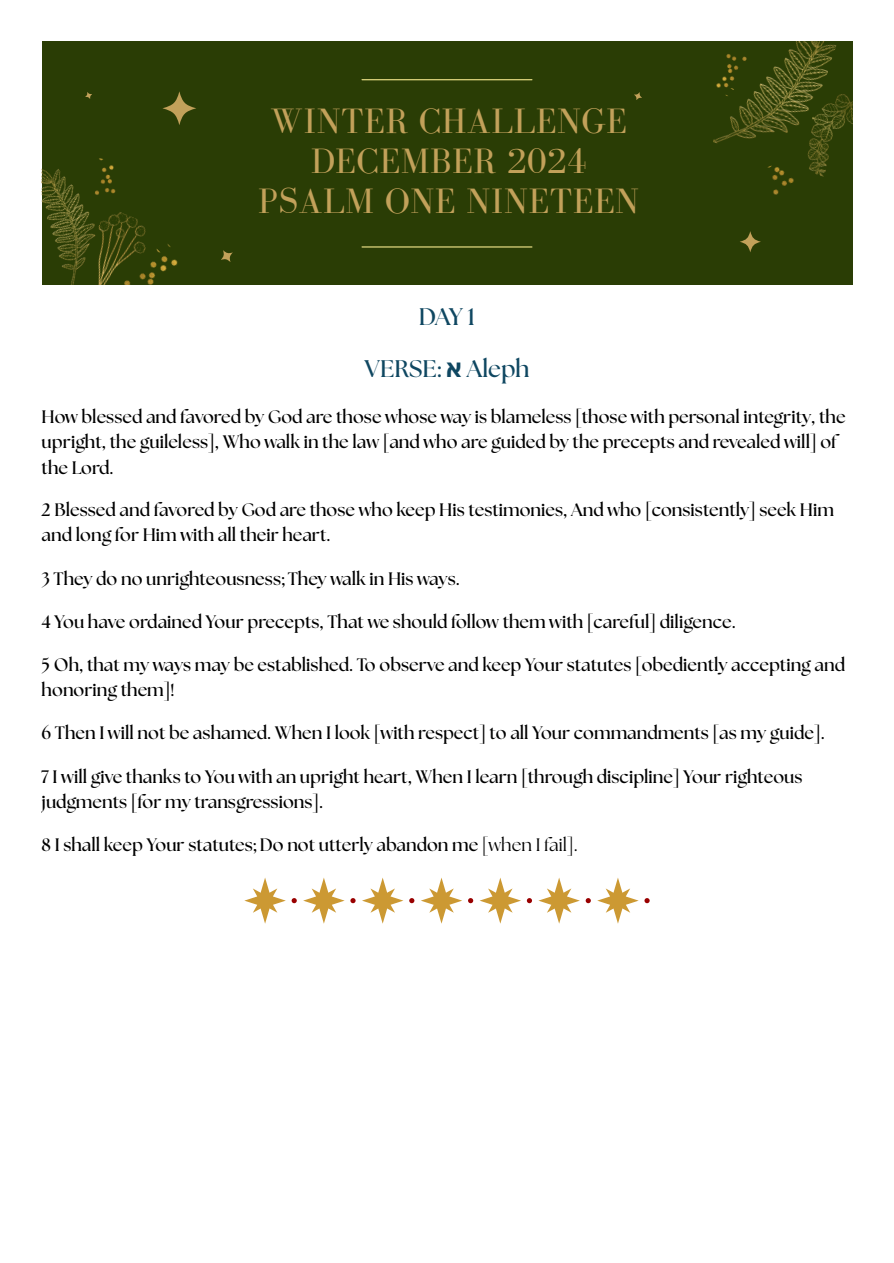
<style>
.page{position:relative;width:894px;height:1263px;background:#fff}
.page>*{position:absolute;margin:0;border:0;box-sizing:border-box;transform-origin:0 0}
.t1{font:36.3px/39.9px "Bodoni FLF";letter-spacing:.015em;color:#c2a15a;text-align:center}
.t2{font:700 24px "The Seasons";color:#0f4761}
.t3{font:700 18px/25.3px "The Seasons";color:#000}
.s1{font-family:"Noto Sans Hebrew"}
.s2{font-weight:400}
</style>
<div class="page">
<div style="left:42px;top:42px;width:810px;height:243px;background:#2a3d05"></div>
<hr style="left:362px;top:246px;width:169px;height:2px;background:#e6dc83">
<hr style="left:362px;top:79px;width:169px;height:1px;background:#e6dc83">
<img style="left:713px;top:42px;width:124px;height:102px">
<img style="left:42px;top:169px;width:42px;height:99px">
<img style="left:794px;top:81px;width:58px;height:96px">
<img style="left:713px;top:47px;width:35px;height:43px">
<img style="left:713px;top:74px;width:20px;height:22px">
<img style="left:155px;top:244px;width:23px;height:28px">
<img style="left:767px;top:159px;width:32px;height:36px">
<img style="left:94px;top:158px;width:22px;height:37px">
<svg style="left:634px;top:92px;width:8px;height:8px"></svg>
<svg style="left:162px;top:91px;width:34px;height:34px"></svg>
<svg style="left:739px;top:231px;width:21px;height:21px"></svg>
<svg style="left:221px;top:250px;width:12px;height:12px"></svg>
<svg style="left:85px;top:92px;width:7px;height:7px"></svg>
<img style="left:66px;top:207px;width:89px;height:78px">
<svg style="left:244px;top:878px;width:405px;height:46px"></svg>
<p class="t1" style="left:270px;top:101px;width:358px">WINTER CHALLENGE<br>DECEMBER 2024</p>
<p class="t1" style="left:258px;top:181px;width:382px">PSALM ONE NINETEEN</p>
<h2 class="t2" style="left:419px;top:306px;width:58px">DAY 1</h2>
<h2 class="t2" style="left:364px;top:358px;width:166px">VERSE: <span class="s1">א</span> Aleph</h2>
<h1 class="t3" style="left:42px;top:405px;width:805px">How blessed and favored by God are those whose way is blameless [those with personal integrity, the upright, the guileless], Who walk in the law [and who are guided by the precepts and revealed will] of the Lord.</h1>
<h1 class="t3" style="left:42px;top:499px;width:793px;line-height:24.8px">2 Blessed and favored by God are those who keep His testimonies, And who [consistently] seek Him and long for Him with all their heart.</h1>
<h1 class="t3" style="left:42px;top:567px;width:419px">3 They do no unrighteousness; They walk in His ways.</h1>
<h1 class="t3" style="left:42px;top:610px;width:695px">4 You have ordained Your precepts, That we should follow them with [careful] diligence.</h1>
<h1 class="t3" style="left:42px;top:652px;width:804px;line-height:25.8px">5 Oh, that my ways may be established. To observe and keep Your statutes [obediently accepting and honoring them]!</h1>
<h1 class="t3" style="left:42px;top:721px;width:784px">6 Then I will not be ashamed. When I look [with respect] to all Your commandments [as my guide].</h1>
<h1 class="t3" style="left:42px;top:765px;width:762px;line-height:24.8px">7 I will give thanks to You with an upright heart, When I learn [through discipline] Your righteous judgments [for my transgressions].</h1>
<h1 class="t3" style="left:42px;top:832px;width:537px">8 I shall keep Your statutes; Do not utterly abandon me <span class="s2">[when I fail].</span></h1>
</div>
